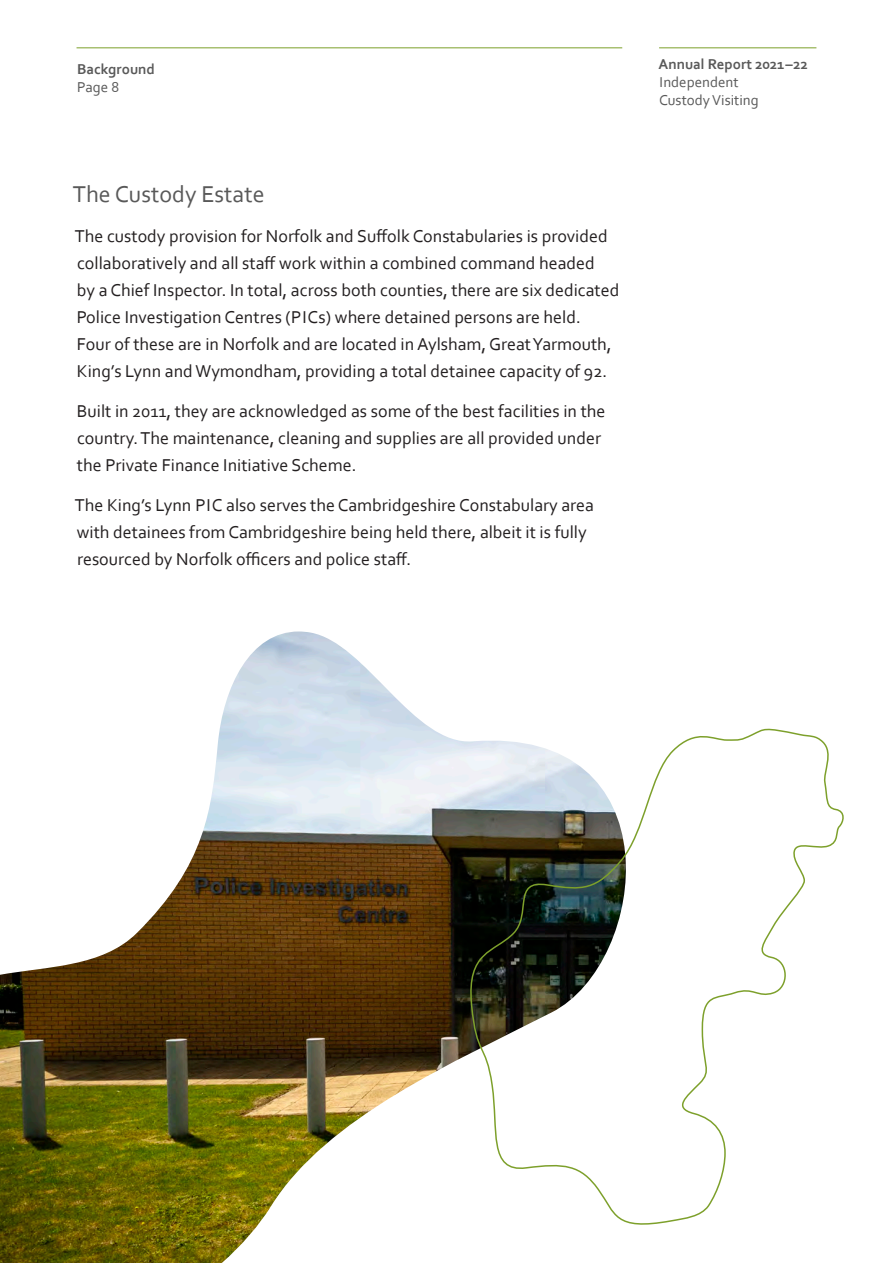
<style>
.page{position:relative;width:893px;height:1263px;background:#fff}
.page>*{position:absolute;margin:0;border:0;box-sizing:border-box;transform-origin:0 0}
.Heading_3{font:24px "Corbel";color:#595959}
.Body_copy{font:18px/27px "Corbel";color:#231f20}
.t1{font:15px/18px "Corbel";color:#595959}
.t2{font:700 15px "Corbel";color:#595959}
</style>
<div class="page">
<hr style="left:77px;top:48px;width:545px;height:1px;background:#7da02b">
<hr style="left:659px;top:48px;width:157px;height:1px;background:#7da02b">
<img style="left:0;top:631px;width:467px;height:632px">
<svg style="left:467px;top:728px;width:377px;height:497px"></svg>
<p class="t2" style="left:77px;top:59px;width:79px">Background</p>
<p class="t1" style="left:77px;top:77px;width:44px">Page 8</p>
<h3 class="Heading_3" style="left:73px;top:180px;width:193px">The Custody Estate</h3>
<p class="Body_copy" style="left:75px;top:222px;width:546px">The custody provision for Norfolk and Suffolk Constabularies is provided collaboratively and all staff work within a combined command headed<br>by a Chief Inspector. In total, across both counties, there are six dedicated Police Investigation Centres (PICs) where detained persons are held.<br>Four of these are in Norfolk and are located in Aylsham, GreatYarmouth, King’s Lynn and Wymondham, providing a total detainee capacity of 92.</p>
<p class="Body_copy" style="left:77px;top:397px;width:530px">Built in 2011, they are acknowledged as some of the best facilities in the country.The maintenance, cleaning and supplies are all provided under the Private Finance Initiative Scheme.</p>
<p class="Body_copy" style="left:75px;top:491px;width:521px">The King’s Lynn PIC also serves the Cambridgeshire Constabulary area with detainees from Cambridgeshire being held there, albeit it is fully resourced by Norfolk officers and police staff.</p>
<p class="t2" style="left:658px;top:55px;width:151px">Annual Report 2021–22</p>
<p class="t1" style="left:659px;top:73px;width:101px">Independent<br>Custody Visiting</p>
</div>
